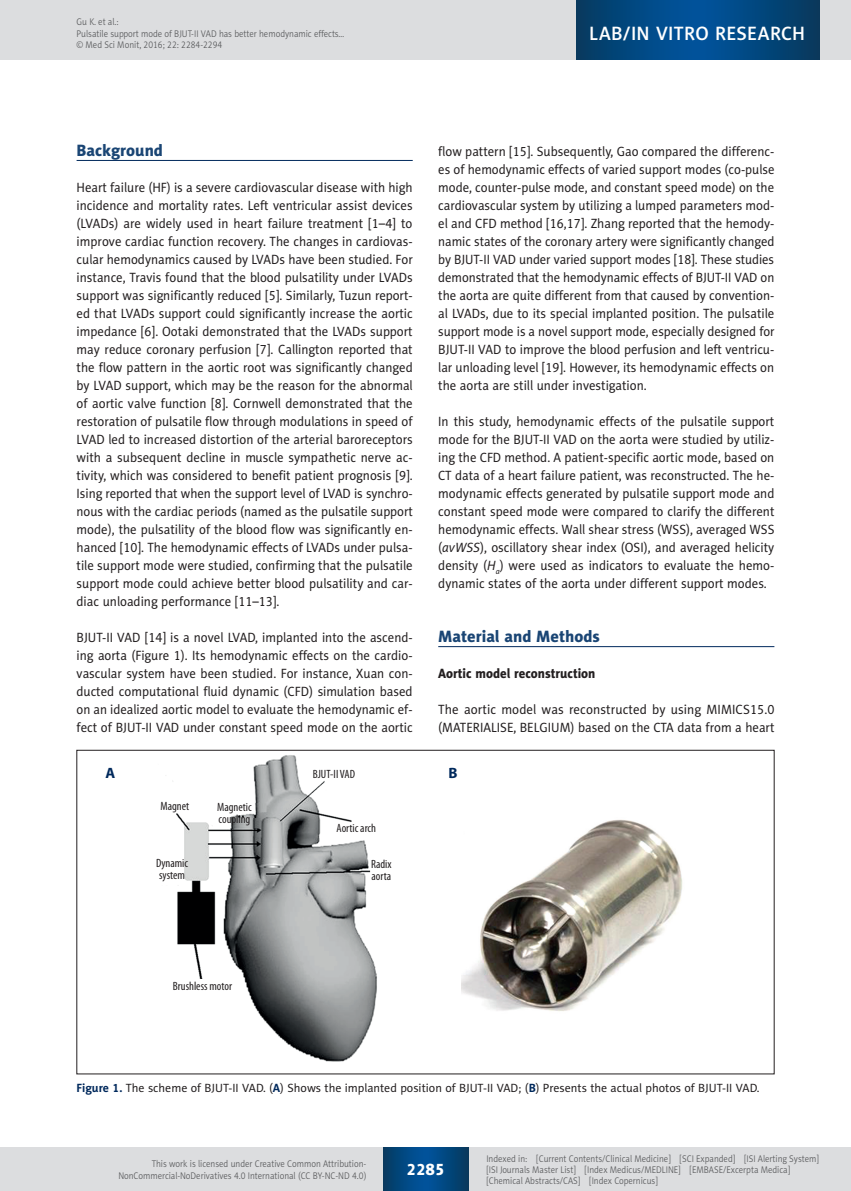
<style>
.page{position:relative;width:851px;height:1191px;background:#fff}
.page>*{position:absolute;margin:0;border:0;box-sizing:border-box;transform-origin:0 0}
.t1{font:19.5px "Naomi Sans EFN Medium";letter-spacing:.01em;color:#fff}
.MSM_Headline_1{font:16.5px "Naomi Sans EFN Heavy";color:#1a4574}
.t2{font:16.5px "Naomi Sans EFN Heavy";color:#fff}
.t3{font:700 15px "Myriad Pro";color:#00295c}
.MSM_Body{font:13.5px/18px "Naomi Sans EFN";color:#231f20;text-align:justify;scale:.95 1}
.MSM_Body-2{font:13.5px/18px "Naomi Sans EFN";color:#231f20;scale:.96 1}
.MSM_Headline_2{font:13.5px "Naomi Sans EFN Heavy";color:#231f20;scale:.95 1}
.MSM_Rycina_tytul{font:12px "Naomi Sans EFN";color:#231f20}
.t4{font:condensed 12px/12px "Myriad Pro";color:#231f20}
.MSM_pagina_zywa{font:9.75px/11.2px "Naomi Sans EFN Light";color:#57585a;scale:.9 1}
.MSM_pagina_sygnatura{font:9.75px "Naomi Sans EFN Light";color:#57585a;scale:.9 1}
.s1{font-style:italic}
.s2{font-weight:700;color:#00295c}
</style>
<div class="page">
<hr style="left:77px;top:160px;width:335px;height:1px;background:#00295c">
<hr style="left:438px;top:646px;width:336px;height:1px;background:#00295c">
<img style="left:172px;top:755px;width:205px;height:307px">
<img style="left:462px;top:819px;width:221px;height:192px">
<div style="left:0;top:1148px;width:850px;height:43px;background:#dcdddf"></div>
<svg style="left:383px;top:1147px;width:85px;height:43px;background:#02477e"></svg>
<div style="left:0;top:0;width:850px;height:60px;background:#dcdddf"></div>
<svg style="left:576px;top:0;width:243px;height:60px;background:#02477e"></svg>
<p class="MSM_pagina_zywa" style="left:77px;top:16px;width:299px">Gu K. et al.:<br>Pulsatile support mode of BJUT-II VAD has better hemodynamic effects…</p>
<p class="MSM_pagina_sygnatura" style="left:77px;top:39px;width:163px">© Med Sci Monit, 2016; 22: 2284-2294</p>
<h1 class="t1" style="left:589px;top:22px;width:217px">LAB/IN VITRO RESEARCH</h1>
<p class="MSM_Headline_1" style="left:77px;top:140px;width:88px">Background</p>
<p class="MSM_Body" style="left:77px;top:178px;width:355px">Heart failure (HF) is a severe cardiovascular disease with high incidence and mortality rates. Left ventricular assist devices (LVADs) are widely used in heart failure treatment [1–4] to improve cardiac function recovery. The changes in cardiovas&shy;cular hemodynamics caused by LVADs have been studied. For instance, Travis found that the blood pulsatility under LVADs support was significantly reduced [5]. Similarly, Tuzun report&shy;ed that LVADs support could significantly increase the aortic impedance [6]. Ootaki demonstrated that the LVADs support may reduce coronary perfusion [7]. Callington reported that the flow pattern in the aortic root was significantly changed by LVAD support, which may be the reason for the abnormal of aortic valve function [8]. Cornwell demonstrated that the restoration of pulsatile flow through modulations in speed of LVAD led to increased distortion of the arterial baroreceptors with a subsequent decline in muscle sympathetic nerve ac&shy;tivity, which was considered to benefit patient prognosis [9].<br>Ising reported that when the support level of LVAD is synchro&shy;nous with the cardiac periods (named as the pulsatile support mode), the pulsatility of the blood flow was significantly en&shy;hanced [10]. The hemodynamic effects of LVADs under pulsa&shy;tile support mode were studied, confirming that the pulsatile support mode could achieve better blood pulsatility and car&shy;diac unloading performance [11–13].</p>
<p class="MSM_Body" style="left:77px;top:628px;width:355px">BJUT-II VAD [14] is a novel LVAD, implanted into the ascend&shy;ing aorta (Figure 1). Its hemodynamic effects on the cardio&shy;vascular system have been studied. For instance, Xuan con&shy;ducted computational fluid dynamic (CFD) simulation based on an idealized aortic model to evaluate the hemodynamic ef&shy;fect of BJUT-II VAD under constant speed mode on the aortic</p>
<p class="MSM_Body" style="left:438px;top:142px;width:355px">flow pattern [15]. Subsequently, Gao compared the differenc&shy;es of hemodynamic effects of varied support modes (co-pulse mode, counter-pulse mode, and constant speed mode) on the cardiovascular system by utilizing a lumped parameters mod&shy;el and CFD method [16,17]. Zhang reported that the hemody&shy;namic states of the coronary artery were significantly changed by BJUT-II VAD under varied support modes [18]. These studies demonstrated that the hemodynamic effects of BJUT-II VAD on the aorta are quite different from that caused by convention&shy;al LVADs, due to its special implanted position. The pulsatile support mode is a novel support mode, especially designed for BJUT-II VAD to improve the blood perfusion and left ventricu&shy;lar unloading level [19]. However, its hemodynamic effects on the aorta are still under investigation.</p>
<p class="MSM_Body" style="left:438px;top:412px;width:355px">In this study, hemodynamic effects of the pulsatile support mode for the BJUT-II VAD on the aorta were studied by utiliz&shy;ing the CFD method. A patient-specific aortic mode, based on CT data of a heart failure patient, was reconstructed. The he&shy;modynamic effects generated by pulsatile support mode and constant speed mode were compared to clarify the different hemodynamic effects. Wall shear stress (WSS), averaged WSS (<span class="s1">avWSS</span>), oscillatory shear index (OSI), and averaged helicity density (<span class="s1">H</span><sub>a</sub>) were used as indicators to evaluate the hemo&shy;dynamic states of the aorta under different support modes.</p>
<p class="MSM_Headline_1" style="left:438px;top:626px;width:163px">Material and Methods</p>
<p class="MSM_Headline_2" style="left:438px;top:665px;width:167px">Aortic model reconstruction</p>
<p class="MSM_Body-2" style="left:438px;top:700px;width:351px">The aortic model was reconstructed by using MIMICS15.0 (MATERIALISE, BELGIUM) based on the CTA data from a heart</p>
<p class="t3" style="left:105px;top:763px;width:11px">A</p>
<p class="t3" style="left:448px;top:763px;width:11px">B</p>
<p class="t4" style="left:160px;top:800px;width:30px">Magnet</p>
<p class="t4" style="left:217px;top:801px;width:36px">Magnetic coupling</p>
<p class="t4" style="left:156px;top:857px;width:33px">Dynamic system</p>
<p class="t4" style="left:313px;top:768px;width:44px">BJUT-II VAD</p>
<p class="t4" style="left:336px;top:822px;width:41px">Aortic arch</p>
<p class="t4" style="left:371px;top:858px;width:22px">Radix aorta</p>
<p class="t4" style="left:173px;top:979px;width:61px">Brushless motor</p>
<p class="MSM_Rycina_tytul" style="left:77px;top:1081px;width:684px"><span class="s2">Figure 1.</span> The scheme of BJUT-II VAD. (<span class="s2">A</span>) Shows the implanted position of BJUT-II VAD; (<span class="s2">B</span>) Presents the actual photos of BJUT-II VAD.</p>
<p class="MSM_pagina_zywa" style="left:118px;top:1158px;width:277px;text-align:right">This work is licensed under Creative Common Attribution-<br>NonCommercial-NoDerivatives 4.0 International (CC BY-NC-ND 4.0)</p>
<p class="t2" style="left:406px;top:1159px;width:40px">2285</p>
<p class="MSM_pagina_zywa" style="left:486px;top:1152px;width:371px">Indexed in: [Current Contents/Clinical Medicine] [SCI Expanded] [ISI Alerting System] [ISI Journals Master List] [Index Medicus/MEDLINE] [EMBASE/Excerpta Medica] [Chemical Abstracts/CAS] [Index Copernicus]</p>
</div>
